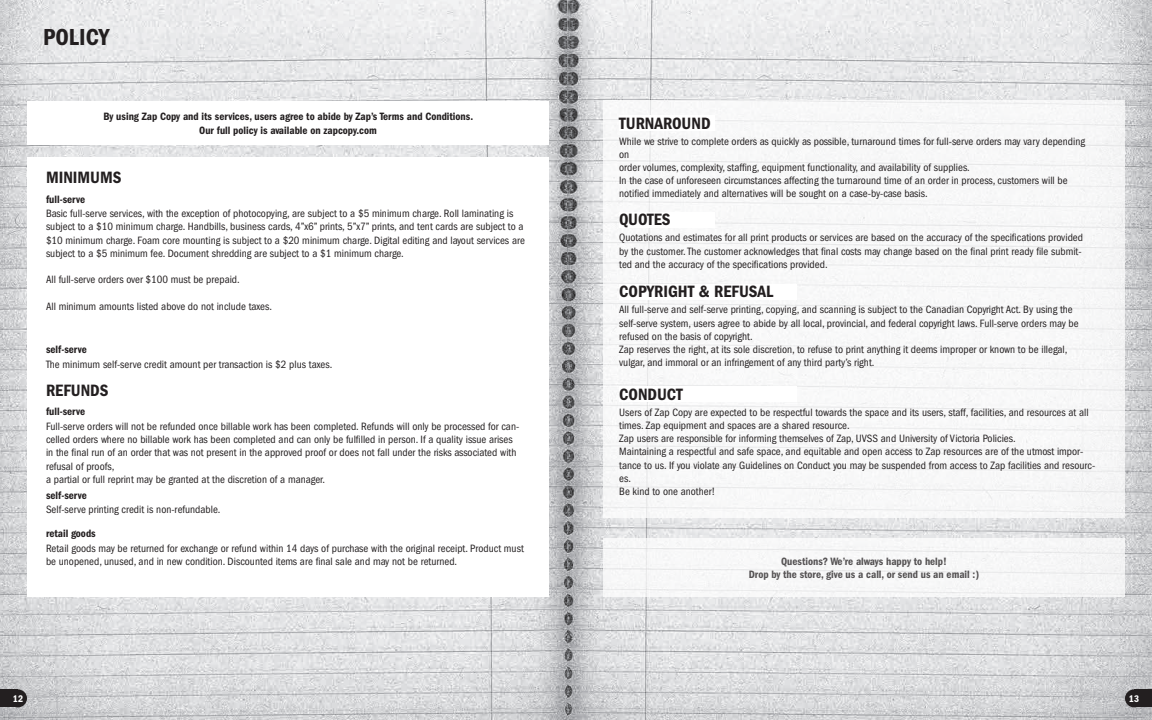
<style>
.page{position:relative;width:1152px;height:720px;background:#fff}
.page>*{position:absolute;margin:0;border:0;box-sizing:border-box;transform-origin:0 0}
.t1{font:24px "ITC Franklin Gothic Std Dm Cd";color:#231f20}
.t2{font:17px "ITC Franklin Gothic Std Dm Cd";color:#231f20}
.t3{font:condensed 11px/13.2px "Franklin Gothic LT Pro";color:#231f20}
.t4{font:11px/13.2px "ITC Franklin Gothic Std Dm Cd";color:#231f20;text-align:center}
.t5{font:10px "ITC Franklin Gothic Std Dm Cd";color:#fff}
</style>
<div class="page">
<img style="left:0;top:0;width:567px;height:720px">
<div style="left:27px;top:158px;width:522px;height:439px;background:#fff"></div>
<div style="left:27px;top:102px;width:522px;height:43px;background:#fff"></div>
<div style="left:0;top:689px;width:18px;height:18px;background:#231f20"></div>
<div style="left:9px;top:689px;width:18px;height:18px;background:#231f20;border-radius:50%"></div>
<img style="left:567px;top:0;width:585px;height:720px">
<div style="left:603px;top:101px;width:522px;height:417px;background:#f7f8f8"></div>
<div style="left:619px;top:115px;width:95px;height:16px;background:#fff"></div>
<div style="left:619px;top:212px;width:95px;height:16px;background:#fff"></div>
<div style="left:619px;top:284px;width:178px;height:16px;background:#fff"></div>
<div style="left:619px;top:386px;width:178px;height:16px;background:#fff"></div>
<div style="left:603px;top:538px;width:522px;height:59px;background:#f7f7f7"></div>
<div style="left:1134px;top:689px;width:18px;height:18px;background:#231f20"></div>
<div style="left:1125px;top:689px;width:18px;height:18px;background:#231f20;border-radius:50%"></div>
<h1 class="t1" style="left:43px;top:23px;width:68px">POLICY</h1>
<p class="t4" style="left:103px;top:110px;width:371px">By using Zap Copy and its services, users agree to abide by Zap’s Terms and Conditions.<br>Our full policy is available on zapcopy.com</p>
<h2 class="t2" style="left:46px;top:168px;width:77px">MINIMUMS</h2>
<p class="t3" style="left:46px;top:207px;width:480px">Basic full-serve services, with the exception of photocopying, are subject to a $5 minimum charge. Roll laminating is subject to a $10 minimum charge. Handbills, business cards, 4”x6” prints, 5”x7” prints, and tent cards are subject to a $10 minimum charge. Foam core mounting is subject to a $20 minimum charge. Digital editing and layout services are subject to a $5 minimum fee. Document shredding are subject to a $1 minimum charge.</p>
<p class="t3" style="left:46px;top:273px;width:195px">All full-serve orders over $100 must be prepaid.</p>
<p class="t3" style="left:46px;top:299px;width:228px">All minimum amounts listed above do not include taxes.</p>
<p class="t4" style="left:46px;top:193px;width:41px">full-serve</p>
<p class="t4" style="left:46px;top:343px;width:42px">self-serve</p>
<p class="t3" style="left:46px;top:357px;width:288px">The minimum self-serve credit amount per transaction is $2 plus taxes.</p>
<h2 class="t2" style="left:46px;top:380px;width:64px">REFUNDS</h2>
<p class="t4" style="left:46px;top:405px;width:41px">full-serve</p>
<p class="t3" style="left:46px;top:420px;width:475px">Full-serve orders will not be refunded once billable work has been completed. Refunds will only be processed for can&shy;celled orders where no billable work has been completed and can only be fulfilled in person. If a quality issue arises in the final run of an order that was not present in the approved proof or does not fall under the risks associated with refusal of proofs,<br>a partial or full reprint may be granted at the discretion of a manager.</p>
<p class="t4" style="left:46px;top:488px;width:42px">self-serve</p>
<p class="t3" style="left:46px;top:503px;width:176px">Self-serve printing credit is non-refundable.</p>
<p class="t4" style="left:46px;top:527px;width:51px">retail goods</p>
<p class="t3" style="left:46px;top:542px;width:479px">Retail goods may be returned for exchange or refund within 14 days of purchase with the original receipt. Product must be unopened, unused, and in new condition. Discounted items are final sale and may not be returned.</p>
<p class="t5" style="left:13px;top:693px;width:12px">12</p>
<h2 class="t2" style="left:619px;top:113px;width:93px">TURNAROUND</h2>
<p class="t3" style="left:619px;top:134px;width:467px">While we strive to complete orders as quickly as possible, turnaround times for full-serve orders may vary depending on<br>order volumes, complexity, staffing, equipment functionality, and availability of supplies.<br>In the case of unforeseen circumstances affecting the turnaround time of an order in process, customers will be notified immediately and alternatives will be sought on a case-by-case basis.</p>
<p class="t3" style="left:619px;top:231px;width:465px">Quotations and estimates for all print products or services are based on the accuracy of the specifications provided by the customer. The customer acknowledges that final costs may change based on the final print ready file submit&shy;ted and the accuracy of the specifications provided.</p>
<h2 class="t2" style="left:619px;top:210px;width:53px">QUOTES</h2>
<h2 class="t2" style="left:619px;top:282px;width:156px">COPYRIGHT &amp; REFUSAL</h2>
<p class="t3" style="left:619px;top:303px;width:461px">All full-serve and self-serve printing, copying, and scanning is subject to the Canadian Copyright Act. By using the self-serve system, users agree to abide by all local, provincial, and federal copyright laws. Full-serve orders may be refused on the basis of copyright.<br>Zap reserves the right, at its sole discretion, to refuse to print anything it deems improper or known to be illegal, vulgar, and immoral or an infringement of any third party’s right.</p>
<p class="t3" style="left:619px;top:406px;width:477px">Users of Zap Copy are expected to be respectful towards the space and its users, staff, facilities, and resources at all times. Zap equipment and spaces are a shared resource.<br>Zap users are responsible for informing themselves of Zap, UVSS and University of Victoria Policies.<br>Maintaining a respectful and safe space, and equitable and open access to Zap resources are of the utmost impor&shy;tance to us. If you violate any Guidelines on Conduct you may be suspended from access to Zap facilities and resourc&shy;es.<br>Be kind to one another!</p>
<h2 class="t2" style="left:619px;top:384px;width:65px">CONDUCT</h2>
<p class="t4" style="left:749px;top:554px;width:232px">Questions? We’re always happy to help!<br>Drop by the store, give us a call, or send us an email :)</p>
<p class="t5" style="left:1129px;top:693px;width:12px">13</p>
</div>
